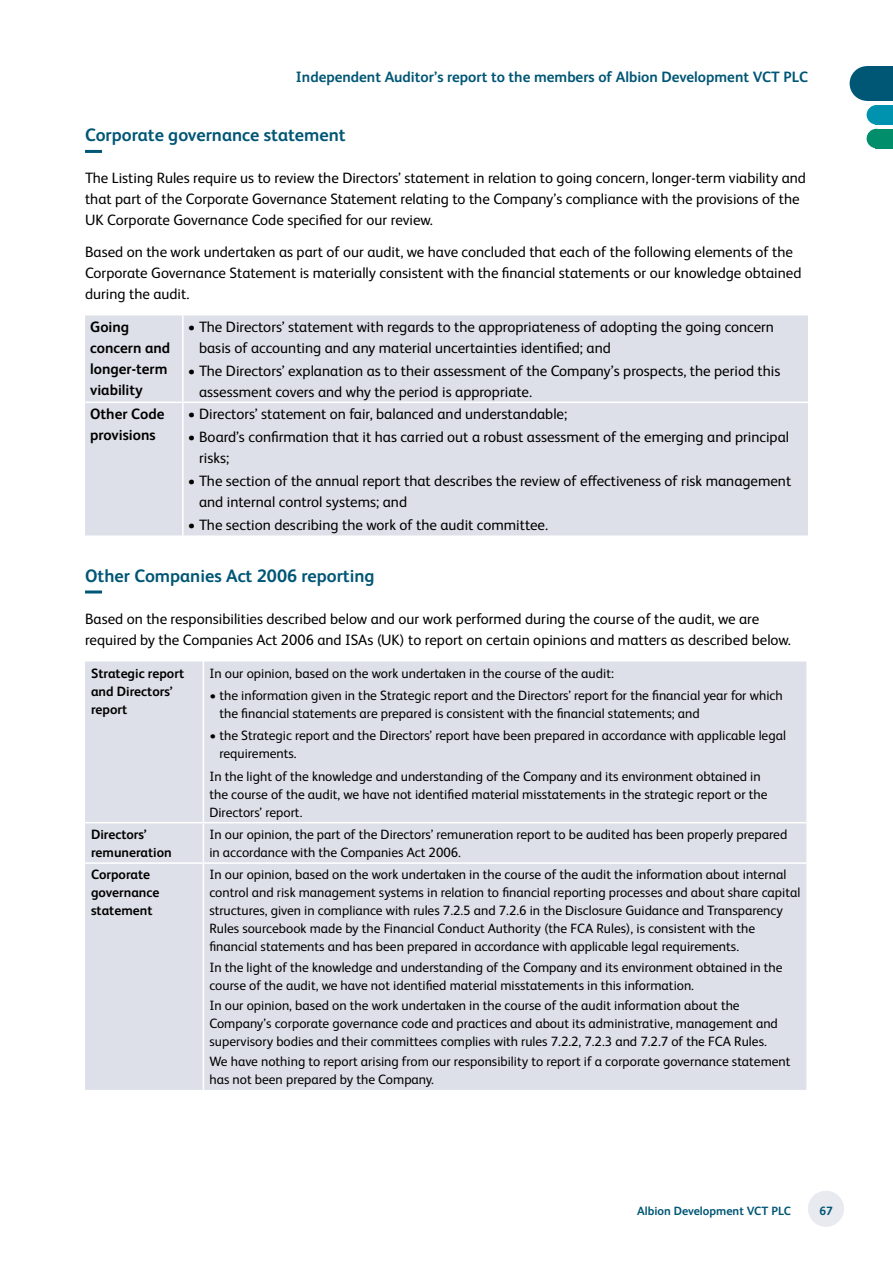
<style>
.page{position:relative;width:893px;height:1263px;background:#fff}
.page>*{position:absolute;margin:0;border:0;box-sizing:border-box;transform-origin:0 0}
.t1{font:700 18px "FS Albert Pro";color:#005675}
.t2{font:15px/21px "FS Albert Pro";color:#000}
.t3{font:700 15px "FS Albert Pro";color:#005675}
.t4{font:700 15px/21px "FS Albert Pro";color:#000}
.t5{font:13.5px/18px "FS Albert Pro";color:#000}
.t6{font:700 13.5px/18px "FS Albert Pro";color:#000}
.t7{font:700 12px "FS Albert Pro";color:#005675}
</style>
<div class="page">
<hr style="left:85px;top:150px;width:17px;height:3px;background:#005675">
<hr style="left:85px;top:590px;width:17px;height:3px;background:#005675">
<div style="left:85px;top:315px;width:723px;height:220px;background:#dde0e8"></div>
<hr style="left:182px;top:315px;width:2px;height:87px;background:#fff">
<hr style="left:85px;top:402px;width:98px;height:1px;background:#fff">
<hr style="left:183px;top:402px;width:625px;height:1px;background:#fff">
<hr style="left:182px;top:403px;width:2px;height:132px;background:#fff">
<div style="left:85px;top:661px;width:721px;height:429px;background:#dde0e8"></div>
<hr style="left:203px;top:661px;width:1px;height:161px;background:#fff">
<hr style="left:203px;top:823px;width:1px;height:39px;background:#fff">
<hr style="left:203px;top:864px;width:1px;height:226px;background:#fff">
<hr style="left:85px;top:822px;width:118px;height:1px;background:#fff">
<hr style="left:203px;top:822px;width:603px;height:1px;background:#fff">
<hr style="left:85px;top:862px;width:118px;height:2px;background:#fff">
<hr style="left:203px;top:862px;width:603px;height:2px;background:#fff">
<div style="left:808px;top:1191px;width:36px;height:36px;background:#e8eaf0;border-radius:50%"></div>
<div style="left:867px;top:105px;width:19px;height:20px;background:#0093b0;border-radius:50%"></div>
<div style="left:876px;top:105px;width:17px;height:20px;background:#0093b0"></div>
<div style="left:850px;top:66px;width:34px;height:35px;background:#005675;border-radius:50%"></div>
<div style="left:867px;top:66px;width:26px;height:35px;background:#005675"></div>
<div style="left:876px;top:129px;width:17px;height:19px;background:#008f6a"></div>
<div style="left:867px;top:129px;width:19px;height:19px;background:#008f6a;border-radius:50%"></div>
<p class="t3" style="left:296px;top:66px;width:514px">Independent Auditor’s report to the members of Albion Development VCT PLC</p>
<h1 class="t1" style="left:85px;top:123px;width:262px">Corporate governance statement</h1>
<p class="t2" style="left:85px;top:167px;width:722px">The Listing Rules require us to review the Directors’ statement in relation to going concern, longer-term viability and that part of the Corporate Governance Statement relating to the Company’s compliance with the provisions of the<br>UK Corporate Governance Code specified for our review.</p>
<p class="t2" style="left:85px;top:240px;width:718px">Based on the work undertaken as part of our audit, we have concluded that each of the following elements of the<br>Corporate Governance Statement is materially consistent with the financial statements or our knowledge obtained during the audit.</p>
<p class="t4" style="left:90px;top:316px;width:82px">Going concern and longer-term viability</p>
<p class="t2" style="left:199px;top:315px;width:576px;text-indent:-11px">• The Directors’ statement with regards to the appropriateness of adopting the going concern basis of accounting and any material uncertainties identified; and</p>
<p class="t2" style="left:199px;top:359px;width:583px;text-indent:-11px">• The Directors’ explanation as to their assessment of the Company’s prospects, the period this assessment covers and why the period is appropriate.</p>
<p class="t4" style="left:90px;top:403px;width:76px">Other Code provisions</p>
<p class="t2" style="left:188px;top:402px;width:381px">• Directors’ statement on fair, balanced and understandable;</p>
<p class="t2" style="left:199px;top:425px;width:592px;text-indent:-11px">• Board’s confirmation that it has carried out a robust assessment of the emerging and principal risks;</p>
<p class="t2" style="left:199px;top:469px;width:594px;text-indent:-11px">• The section of the annual report that describes the review of effectiveness of risk management and internal control systems; and</p>
<p class="t2" style="left:188px;top:514px;width:362px">• The section describing the work of the audit committee.</p>
<h1 class="t1" style="left:85px;top:563px;width:291px">Other Companies Act 2006 reporting</h1>
<p class="t2" style="left:85px;top:607px;width:707px">Based on the responsibilities described below and our work performed during the course of the audit, we are required by the Companies Act 2006 and ISAs (UK) to report on certain opinions and matters as described below.</p>
<p class="t6" style="left:91px;top:664px;width:95px">Strategic report and Directors’ report</p>
<p class="t5" style="left:209px;top:663px;width:406px">In our opinion, based on the work undertaken in the course of the audit:</p>
<p class="t5" style="left:219px;top:685px;width:565px;text-indent:-10px">• the information given in the Strategic report and the Directors’ report for the financial year for which the financial statements are prepared is consistent with the financial statements; and</p>
<p class="t5" style="left:219px;top:726px;width:568px;text-indent:-10px">• the Strategic report and the Directors’ report have been prepared in accordance with applicable legal requirements.</p>
<p class="t5" style="left:209px;top:766px;width:560px">In the light of the knowledge and understanding of the Company and its environment obtained in the course of the audit, we have not identified material misstatements in the strategic report or the<br>Directors’ report.</p>
<p class="t6" style="left:91px;top:825px;width:82px">Directors’ remuneration</p>
<p class="t5" style="left:209px;top:824px;width:579px">In our opinion, the part of the Directors’ remuneration report to be audited has been properly prepared in accordance with the Companies Act 2006.</p>
<p class="t6" style="left:91px;top:865px;width:70px">Corporate governance statement</p>
<p class="t5" style="left:209px;top:865px;width:592px">In our opinion, based on the work undertaken in the course of the audit the information about internal control and risk management systems in relation to financial reporting processes and about share capital structures, given in compliance with rules 7.2.5 and 7.2.6 in the Disclosure Guidance and Transparency Rules sourcebook made by the Financial Conduct Authority (the FCA Rules), is consistent with the financial statements and has been prepared in accordance with applicable legal requirements.</p>
<p class="t5" style="left:209px;top:957px;width:575px">In the light of the knowledge and understanding of the Company and its environment obtained in the course of the audit, we have not identified material misstatements in this information.</p>
<p class="t5" style="left:209px;top:995px;width:570px">In our opinion, based on the work undertaken in the course of the audit information about the<br>Company’s corporate governance code and practices and about its administrative, management and supervisory bodies and their committees complies with rules 7.2.2, 7.2.3 and 7.2.7 of the FCA Rules.</p>
<p class="t5" style="left:209px;top:1051px;width:583px">We have nothing to report arising from our responsibility to report if a corporate governance statement has not been prepared by the Company.</p>
<p class="t7" style="left:637px;top:1202px;width:155px">Albion Development VCT PLC</p>
<p class="t7" style="left:819px;top:1202px;width:15px">67</p>
</div>
